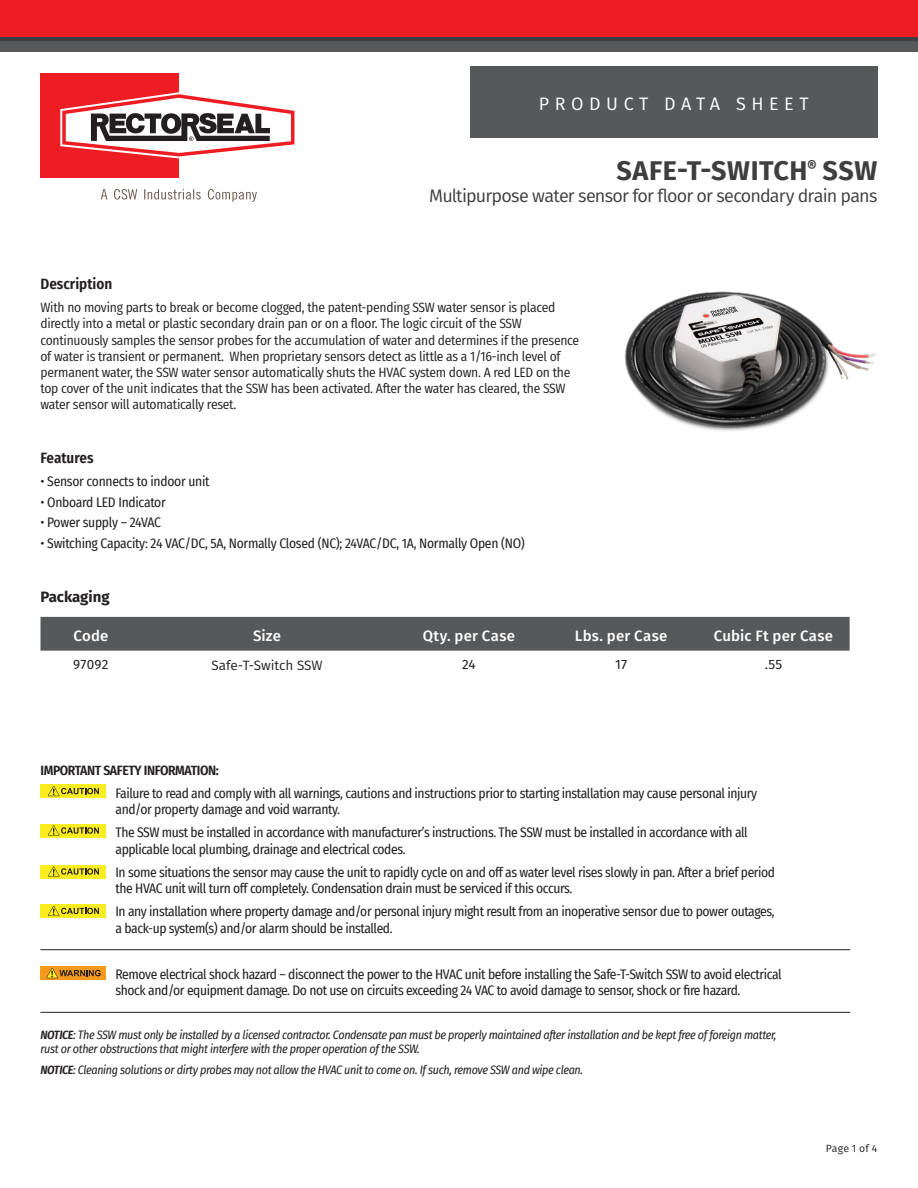
<style>
.page{position:relative;width:918px;height:1188px;background:#fff}
.page>*{position:absolute;margin:0;border:0;box-sizing:border-box;transform-origin:0 0}
.t1{font:700 27px "Fira Sans";letter-spacing:.02em;color:#3e3e3f}
.t2{font:18px "Fira Sans";letter-spacing:-.045em;color:#3e3e3f}
.t3{font:18px "Fira Sans";letter-spacing:.31em;color:#fff}
.Body_copy_center-_fo{font:500 15px "Fira Sans";letter-spacing:.015em;color:#fff}
.t4{font:600 15px "Fira Sans Condensed";color:#231f20}
.t5{font:700 15px "Fira Sans";color:#231f20}
.t6{font:13.5px/16.2px "Fira Sans Condensed";letter-spacing:-.03em;color:#231f20}
.Body{font:13.5px/16.2px "Fira Sans Condensed";letter-spacing:-.02em;color:#231f20}
.t7{font:600 13.5px "Fira Sans Condensed";letter-spacing:-.03em;color:#231f20}
.t8{font:13.5px "Fira Sans";color:#231f20}
.Body_copy_center-_fo-2{font:13.5px "Fira Sans";letter-spacing:.02em;color:#231f20}
.t9{font:italic 12px/14.4px "Fira Sans Condensed";letter-spacing:-.03em;color:#231f20}
.t10{font:10.5px "Fira Sans";letter-spacing:.02em;color:#231f20}
.s1{font-weight:600}
</style>
<div class="page">
<div style="left:40px;top:617px;width:810px;height:34px;background:#57585a"></div>
<img style="left:625px;top:291px;width:251px;height:140px">
<div style="left:41px;top:784px;width:65px;height:14px;background:#fced21"></div>
<svg style="left:48px;top:786px;width:51px;height:10px"></svg>
<div style="left:41px;top:824px;width:65px;height:13px;background:#fced21"></div>
<svg style="left:48px;top:825px;width:51px;height:11px"></svg>
<div style="left:41px;top:865px;width:65px;height:13px;background:#fced21"></div>
<svg style="left:48px;top:866px;width:51px;height:11px"></svg>
<div style="left:41px;top:904px;width:65px;height:14px;background:#fced21"></div>
<svg style="left:48px;top:906px;width:51px;height:10px"></svg>
<div style="left:40px;top:966px;width:66px;height:14px;background:#f7991c"></div>
<svg style="left:46px;top:968px;width:55px;height:10px"></svg>
<hr style="left:40px;top:949px;width:810px;height:1px;background:#231f20">
<hr style="left:40px;top:1012px;width:810px;height:1px;background:#231f20">
<div style="left:470px;top:66px;width:408px;height:71px;background:#57585a"></div>
<div style="left:0;top:40px;width:918px;height:12px;background:#57585a"></div>
<div style="left:0;top:0;width:918px;height:40px;background:#ee1d23"></div>
<hr style="left:0;top:38px;width:918px;height:3px;background:#3e3e3f">
<div style="left:40px;top:73px;width:139px;height:105px;background:#ee1d23"></div>
<svg style="left:60px;top:92px;width:235px;height:66px"></svg>
<svg style="left:101px;top:189px;width:156px;height:13px"></svg>
<h2 class="t3" style="left:539px;top:91px;width:271px">PRODUCT DATA SHEET</h2>
<h1 class="t1" style="left:617px;top:148px;width:262px">SAFE-T-SWITCH<sup>®</sup> SSW</h1>
<h2 class="t2" style="left:429px;top:182px;width:450px">Multipurpose water sensor for floor or secondary drain pans</h2>
<p class="t4" style="left:40px;top:272px;width:73px">Description</p>
<p class="Body" style="left:40px;top:299px;width:540px">With no moving parts to break or become clogged, the patent-pending SSW water sensor is placed directly into a metal or plastic secondary drain pan or on a floor. The logic circuit of the SSW continuously samples the sensor probes for the accumulation of water and determines if the presence of water is transient or permanent. When proprietary sensors detect as little as a 1/16-inch level of permanent water, the SSW water sensor automatically shuts the HVAC system down. A red LED on the top cover of the unit indicates that the SSW has been activated. After the water has cleared, the SSW water sensor will automatically reset.</p>
<p class="t4" style="left:40px;top:446px;width:55px">Features</p>
<p class="t6" style="left:40px;top:473px;width:171px">• Sensor connects to indoor unit</p>
<p class="t6" style="left:40px;top:494px;width:127px">• Onboard LED Indicator</p>
<p class="t6" style="left:40px;top:514px;width:122px">• Power supply – 24VAC</p>
<p class="t6" style="left:40px;top:535px;width:486px">• Switching Capacity: 24 VAC/DC, 5A, Normally Closed (NC); 24VAC/DC, 1A, Normally Open (NO)</p>
<p class="t5" style="left:40px;top:584px;width:71px">Packaging</p>
<p class="Body_copy_center-_fo" style="left:73px;top:623px;width:36px">Code</p>
<p class="Body_copy_center-_fo" style="left:253px;top:623px;width:29px">Size</p>
<p class="Body_copy_center-_fo" style="left:423px;top:623px;width:94px">Qty. per Case</p>
<p class="Body_copy_center-_fo" style="left:575px;top:623px;width:94px">Lbs. per Case</p>
<p class="Body_copy_center-_fo" style="left:714px;top:623px;width:121px">Cubic Ft per Case</p>
<p class="Body_copy_center-_fo-2" style="left:73px;top:654px;width:37px">97092</p>
<p class="t8" style="left:212px;top:656px;width:112px">Safe-T-Switch SSW</p>
<p class="Body_copy_center-_fo-2" style="left:462px;top:654px;width:15px">24</p>
<p class="Body_copy_center-_fo-2" style="left:615px;top:654px;width:13px">17</p>
<p class="Body_copy_center-_fo-2" style="left:765px;top:654px;width:19px">.55</p>
<p class="t7" style="left:40px;top:759px;width:180px">IMPORTANT SAFETY INFORMATION:</p>
<p class="t6" style="left:116px;top:785px;width:643px">Failure to read and comply with all warnings, cautions and instructions prior to starting installation may cause personal injury and/or property damage and void warranty.</p>
<p class="t6" style="left:116px;top:824px;width:634px">The SSW must be installed in accordance with manufacturer’s instructions. The SSW must be installed in accordance with all applicable local plumbing, drainage and electrical codes.</p>
<p class="t6" style="left:116px;top:864px;width:661px">In some situations the sensor may cause the unit to rapidly cycle on and off as water level rises slowly in pan. After a brief period the HVAC unit will turn off completely. Condensation drain must be serviced if this occurs.</p>
<p class="t6" style="left:116px;top:903px;width:661px">In any installation where property damage and/or personal injury might result from an inoperative sensor due to power outages, a back-up system(s) and/or alarm should be installed.</p>
<p class="t6" style="left:116px;top:965px;width:668px">Remove electrical shock hazard – disconnect the power to the HVAC unit before installing the Safe-T-Switch SSW to avoid electrical shock and/or equipment damage. Do not use on circuits exceeding 24 VAC to avoid damage to sensor, shock or fire hazard.</p>
<p class="t9" style="left:40px;top:1027px;width:737px"><span class="s1">NOTICE</span>: The SSW must only be installed by a licensed contractor. Condensate pan must be properly maintained after installation and be kept free of foreign matter, rust or other obstructions that might interfere with the proper operation of the SSW.</p>
<p class="t9" style="left:40px;top:1063px;width:544px"><span class="s1">NOTICE</span>: Cleaning solutions or dirty probes may not allow the HVAC unit to come on. If such, remove SSW and wipe clean.</p>
<p class="t10" style="left:826px;top:1141px;width:53px">Page 1 of 4</p>
</div>
